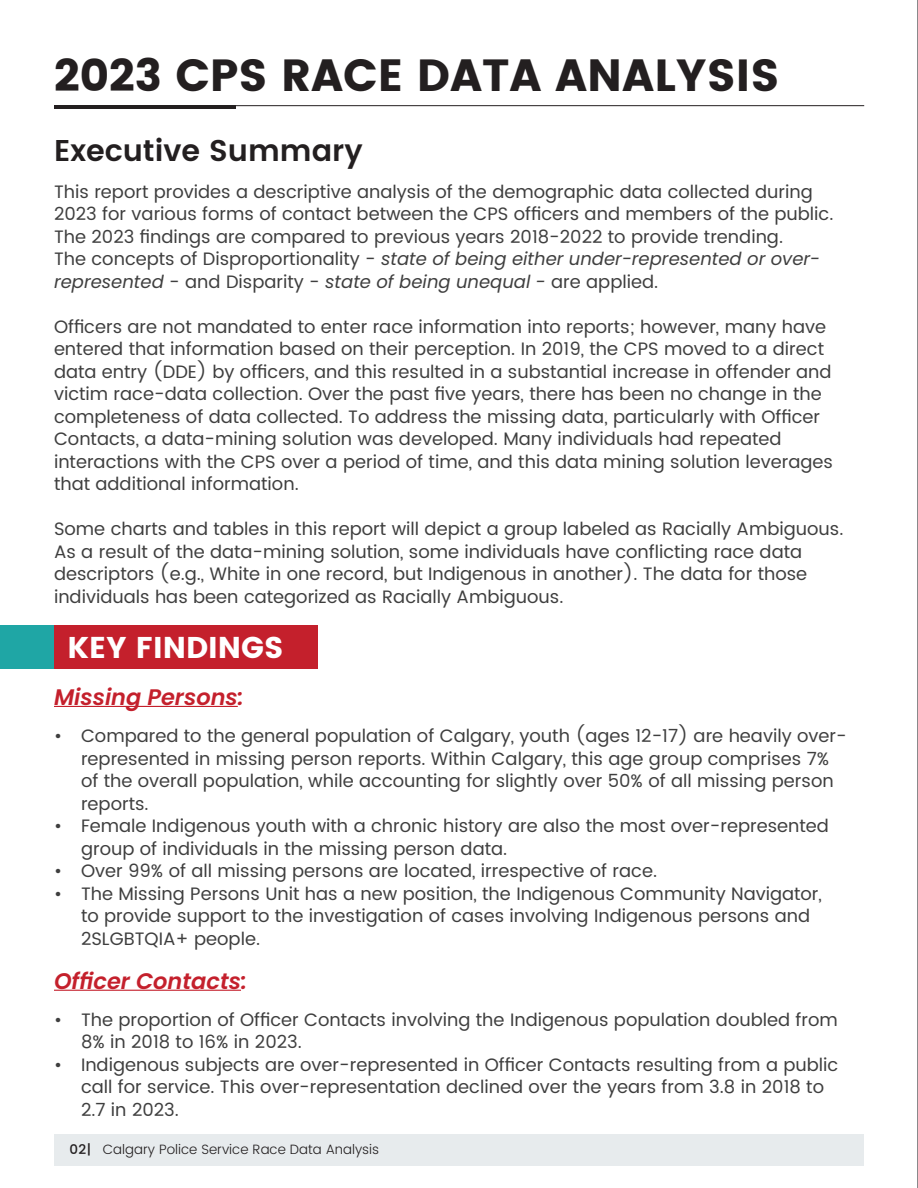
<style>
.page{position:relative;width:918px;height:1188px;background:#fff}
.page>*{position:absolute;margin:0;border:0;box-sizing:border-box;transform-origin:0 0}
.t1{font:45px "Poppins";color:#231f20}
.t2{font:600 30px "Poppins";color:#231f20}
.t3{font:30px "Poppins";color:#fff}
.t4{font:italic 600 22.5px "Poppins";color:#c4202c}
.t5{font:18px/22.5px "Poppins";color:#3f3f3f}
.O_S_11_15{font:300 13.5px "Poppins";color:#231f20}
.O_R_12_17_25{font:500 13.5px "Poppins";color:#231f20}
.s1{font-style:italic}
</style>
<div class="page">
<hr style="left:54px;top:706px;width:184px;height:1px;background:#c4202c">
<hr style="left:54px;top:990px;width:187px;height:1px;background:#c4202c">
<div style="left:54px;top:1134px;width:810px;height:31px;background:#e7ebed"></div>
<div style="left:0;top:625px;width:318px;height:43px;background:#c4202c"></div>
<div style="left:0;top:625px;width:54px;height:43px;background:#1fa6a5"></div>
<hr style="left:54px;top:105px;width:810px;height:1px;background:#231f20">
<hr style="left:54px;top:105px;width:181px;height:4px;background:#231f20">
<hr style="left:917px;top:0;width:1px;height:1188px;background:#636366">
<p class="t1" style="left:54px;top:49px;width:727px">2023 CPS RACE DATA ANALYSIS</p>
<p class="t2" style="left:54px;top:128px;width:310px">Executive Summary</p>
<p class="t5" style="left:54px;top:181px;width:781px">This report provides a descriptive analysis of the demographic data collected during 2023 for various forms of contact between the CPS officers and members of the public.<br>The 2023 findings are compared to previous years 2018-2022 to provide trending.<br>The concepts of Disproportionality - <span class="s1">state of being either under-represented or over&shy;represented</span> - and Disparity - <span class="s1">state of being unequal -</span> are applied.</p>
<p class="t5" style="left:54px;top:316px;width:781px">Officers are not mandated to enter race information into reports; however, many have entered that information based on their perception. In 2019, the CPS moved to a direct data entry (DDE) by officers, and this resulted in a substantial increase in offender and victim race-data collection. Over the past five years, there has been no change in the completeness of data collected. To address the missing data, particularly with Officer Contacts, a data-mining solution was developed. Many individuals had repeated interactions with the CPS over a period of time, and this data mining solution leverages that additional information.</p>
<p class="t5" style="left:54px;top:518px;width:791px">Some charts and tables in this report will depict a group labeled as Racially Ambiguous.</p>
<p class="t5" style="left:54px;top:541px;width:755px">As a result of the data-mining solution, some individuals have conflicting race data descriptors (e.g., White in one record, but Indigenous in another). The data for those individuals has been categorized as Racially Ambiguous.</p>
<p class="t3" style="left:68px;top:630px;width:218px">KEY FINDINGS</p>
<p class="t4" style="left:54px;top:684px;width:191px">Missing Persons:</p>
<p class="t5" style="left:81px;top:725px;width:767px;text-indent:-27px">• Compared to the general population of Calgary, youth (ages 12-17) are heavily over&shy;represented in missing person reports. Within Calgary, this age group comprises 7% of the overall population, while accounting for slightly over 50% of all missing person reports.</p>
<p class="t5" style="left:81px;top:815px;width:749px;text-indent:-27px">• Female Indigenous youth with a chronic history are also the most over-represented group of individuals in the missing person data.</p>
<p class="t5" style="left:54px;top:860px;width:605px">• Over 99% of all missing persons are located, irrespective of race.</p>
<p class="t5" style="left:81px;top:883px;width:742px;text-indent:-27px">• The Missing Persons Unit has a new position, the Indigenous Community Navigator, to provide support to the investigation of cases involving Indigenous persons and<br>2SLGBTQIA+ people.</p>
<p class="t4" style="left:54px;top:968px;width:194px">Officer Contacts:</p>
<p class="t5" style="left:81px;top:1009px;width:758px;text-indent:-27px">• The proportion of Officer Contacts involving the Indigenous population doubled from<br>8% in 2018 to 16% in 2023.</p>
<p class="t5" style="left:81px;top:1054px;width:759px;text-indent:-27px">• Indigenous subjects are over-represented in Officer Contacts resulting from a public call for service. This over-representation declined over the years from 3.8 in 2018 to</p>
<p class="t5" style="left:81px;top:1099px;width:99px">2.7 in 2023.</p>
<p class="O_R_12_17_25" style="left:70px;top:1139px;width:23px">02|</p>
<p class="O_S_11_15" style="left:103px;top:1140px;width:278px">Calgary Police Service Race Data Analysis</p>
</div>
